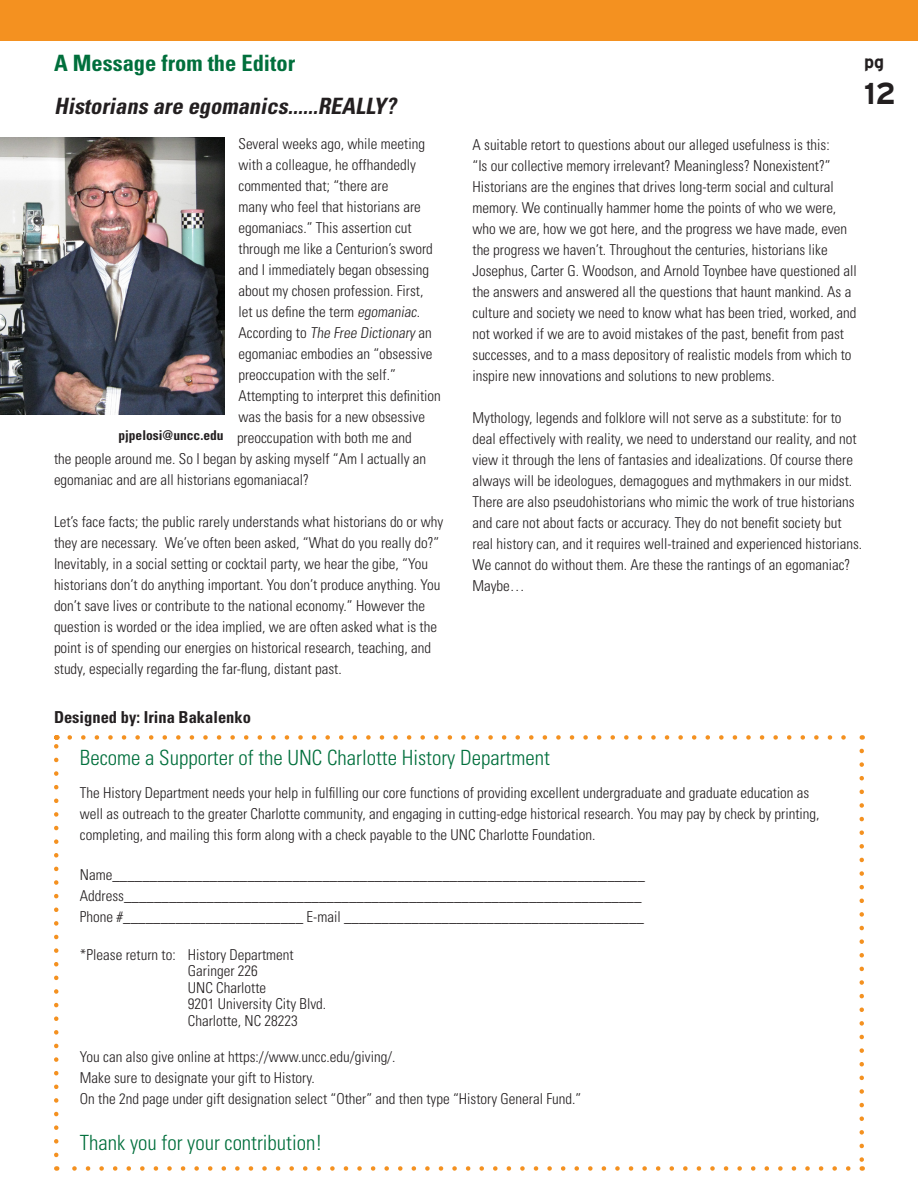
<style>
.page{position:relative;width:918px;height:1188px;background:#fff}
.page>*{position:absolute;margin:0;border:0;box-sizing:border-box;transform-origin:0 0}
.t1{font:700 30px "Interstate";color:#231f20}
.t2{font:italic 700 condensed 22.5px "Univers";color:#231f20}
.t3{font:700 condensed 22.5px "Univers";color:#006f3c}
.t4{font:300 condensed 21px "Univers";color:#006f3c}
.t5{font:700 18px "Interstate";color:#231f20}
.t6{font:700 condensed 16.5px "Univers";color:#231f20}
.t7{font:300 condensed 15px/21px "Univers";color:#231f20}
.t8{font:700 condensed 13.5px "Univers";color:#231f20}
</style>
<div class="page">
<div style="left:0;top:0;width:918px;height:40px;background:#f49120"></div>
<img style="left:0;top:137px;width:225px;height:277px">
<svg style="left:70px;top:735px;width:776px;height:5px"></svg>
<svg style="left:72px;top:1166px;width:776px;height:5px"></svg>
<svg style="left:860px;top:751px;width:4px;height:420px"></svg>
<svg style="left:54px;top:735px;width:4px;height:420px"></svg>
<p class="t3" style="left:54px;top:50px;width:243px">A Message from the Editor</p>
<p class="t2" style="left:54px;top:93px;width:348px">Historians are egomanics......REALLY?</p>
<p class="t7" style="left:238px;top:133px;width:188px">Several weeks ago, while meeting</p>
<p class="t7" style="left:238px;top:154px;width:179px">with a colleague, he offhandedly</p>
<p class="t7" style="left:238px;top:175px;width:151px">commented that; “there are</p>
<p class="t7" style="left:238px;top:196px;width:184px">many who feel that historians are</p>
<p class="t7" style="left:238px;top:217px;width:175px">egomaniacs.” This assertion cut</p>
<p class="t7" style="left:238px;top:238px;width:196px">through me like a Centurion’s sword</p>
<p class="t7" style="left:238px;top:259px;width:192px">and I immediately began obsessing</p>
<p class="t7" style="left:238px;top:280px;width:186px">about my chosen profession. First,</p>
<p class="t7" style="left:238px;top:301px;width:183px">let us define the term egomaniac.</p>
<p class="t7" style="left:238px;top:322px;width:195px">Ac c o rd i n g t o The Free Dictionary a n</p>
<p class="t7" style="left:238px;top:343px;width:196px">egomaniac embodies an “obsessive</p>
<p class="t7" style="left:238px;top:364px;width:159px">preoccupation with the self.”</p>
<p class="t7" style="left:238px;top:385px;width:204px">Attempting to interpret this definition</p>
<p class="t7" style="left:238px;top:406px;width:188px">was the basis for a new obsessive</p>
<p class="t7" style="left:237px;top:427px;width:176px">preoccupation with both me and</p>
<p class="t7" style="left:54px;top:448px;width:374px">the people around me. So I began by asking myself “Am I actually an</p>
<p class="t7" style="left:54px;top:469px;width:256px">egomaniac and are all historians egomaniacal?</p>
<p class="t7" style="left:54px;top:511px;width:391px">Let’s face facts; the public rarely understands what historians do or why they are necessary. We’ve often been asked, “What do you really do?” Inevitably, in a social setting or cocktail party, we hear the gibe, “You historians don’t do anything important. You don’t produce anything. You don’t save lives or contribute to the national economy.” However the question is worded or the idea implied, we are often asked what is the point is of spending our energies on historical research, teaching, and study, especially regarding the far-flung, distant past.</p>
<p class="t8" style="left:118px;top:427px;width:107px">pjpelosi@uncc.edu</p>
<p class="t6" style="left:54px;top:707px;width:199px">Designed by: Irina Bakalenko</p>
<p class="t5" style="left:864px;top:52px;width:22px">pg</p>
<p class="t1" style="left:864px;top:77px;width:34px">12</p>
<p class="t7" style="left:472px;top:134px;width:386px">A suitable retort to questions about our alleged usefulness is this:<br>“Is our collective memory irrelevant? Meaningless? Nonexistent?” Historians are the engines that drives long-term social and cultural memory. We continually hammer home the points of who we were, who we are, how we got here, and the progress we have made, even the progress we haven’t. Throughout the centuries, historians like Josephus, Carter G. Woodson, and Arnold Toynbee have questioned all the answers and answered all the questions that haunt mankind. As a culture and society we need to know what has been tried, worked, and not worked if we are to avoid mistakes of the past, benefit from past successes, and to a mass depository of realistic models from which to inspire new innovations and solutions to new problems.</p>
<p class="t7" style="left:472px;top:407px;width:391px">Mythology, legends and folklore will not serve as a substitute: for to deal effectively with reality, we need to understand our reality, and not view it through the lens of fantasies and idealizations. Of course there always will be ideologues, demagogues and mythmakers in our midst.<br>There are also pseudohistorians who mimic the work of true historians and care not about facts or accuracy. They do not benefit society but real history can, and it requires well-trained and experienced historians.<br>We cannot do without them. Are these the rantings of an egomaniac?<br>Maybe…</p>
<p class="t4" style="left:80px;top:745px;width:472px">Become a Supporter of the UNC Charlotte History Department</p>
<p class="t7" style="left:80px;top:782px;width:741px">The History Department needs your help in fulfilling our core functions of providing excellent undergraduate and graduate education as well as outreach to the greater Charlotte community, and engaging in cutting-edge historical research. You may pay by check by printing, completing, and mailing this form along with a check payable to the UNC Charlotte Foundation.</p>
<p class="t7" style="left:80px;top:864px;width:566px">Name_______________________________________________________________________<br>Address_____________________________________________________________________<br>Phone #________________________ E-mail ________________________________________</p>
<p class="t7" style="left:80px;top:944px;width:215px">*Please return to: History Department</p>
<p class="t7" style="left:188px;top:960px;width:71px">Garinger 226</p>
<p class="t7" style="left:188px;top:977px;width:80px">UNC Charlotte</p>
<p class="t7" style="left:188px;top:993px;width:140px">9201 University City Blvd.</p>
<p class="t7" style="left:188px;top:1010px;width:111px">Charlotte, NC 28223</p>
<p class="t7" style="left:80px;top:1046px;width:317px">You can also give online at https://www.uncc.edu/giving/.</p>
<p class="t7" style="left:80px;top:1067px;width:236px">Make sure to designate your gift to History.</p>
<p class="t7" style="left:80px;top:1088px;width:503px">On the 2nd page under gift designation select “Other” and then type “History General Fund.”</p>
<p class="t4" style="left:80px;top:1130px;width:244px">Thank you for your contribution!</p>
</div>
